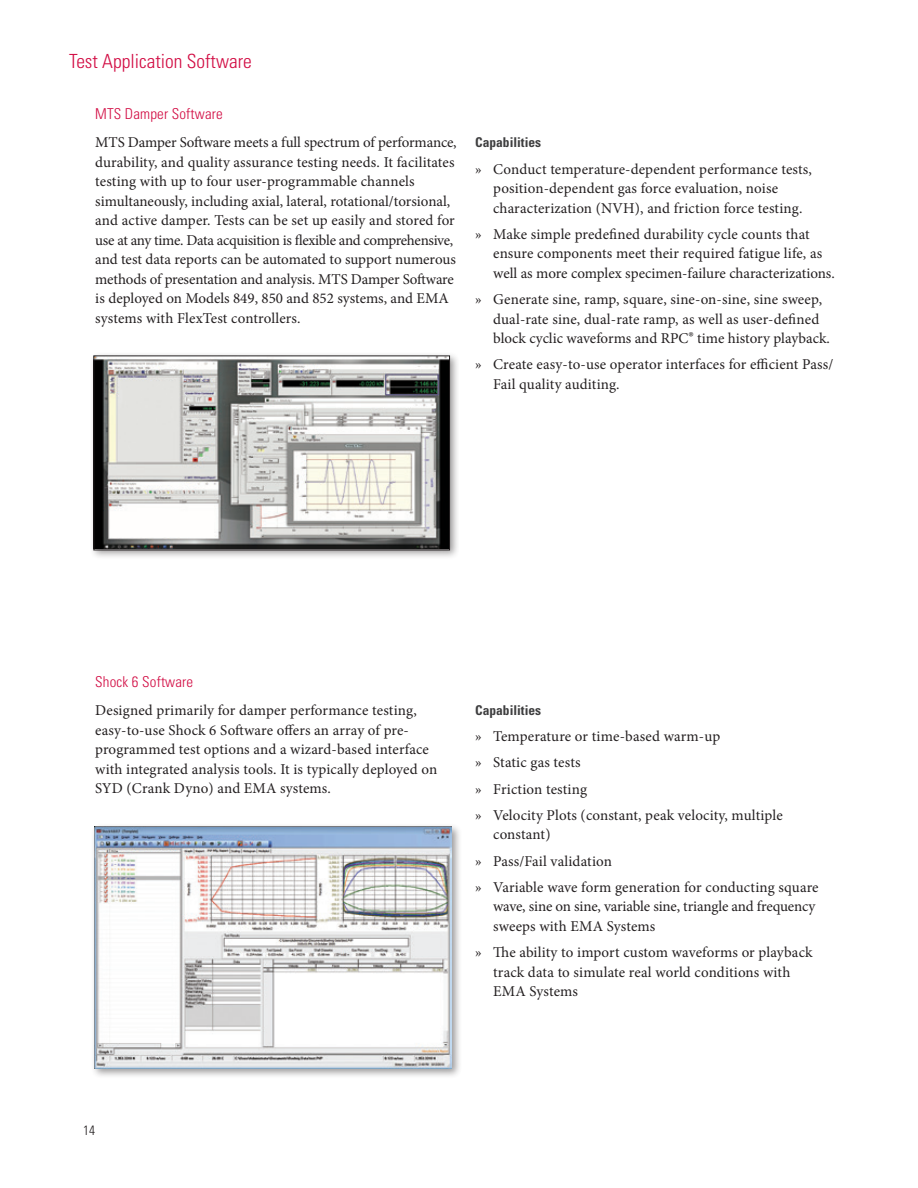
<style>
.page{position:relative;width:918px;height:1188px;background:#fff}
.page>*{position:absolute;margin:0;border:0;box-sizing:border-box;transform-origin:0 0}
.t1{font:300 condensed 19.5px "Univers LT Std";color:#d20d44}
.t2{font:15px/19.5px "Minion Pro";letter-spacing:.005em;color:#231f20}
.t3{font:300 condensed 15px "Univers LT Std";letter-spacing:.01em;color:#d20d44}
.t4{font:700 condensed 13.5px "Univers LT Std";color:#3e3e3f}
.t5{font:300 condensed 13.5px "Univers LT Std";color:#231f20}
.s1{font-size:16.5px}
</style>
<div class="page">
<div style="left:91px;top:822px;width:371px;height:257px;background:#231f20;opacity:.45"></div>
<img style="left:95px;top:826px;width:357px;height:242px">
<div style="left:89px;top:351px;width:370px;height:209px;background:#231f20;opacity:.45"></div>
<img style="left:96px;top:358px;width:352px;height:190px">
<div style="left:94px;top:356px;width:356px;height:194px;border:1px solid #231f20"></div>
<h1 class="t1" style="left:69px;top:50px;width:184px">Test Application Software</h1>
<p class="t3" style="left:95px;top:105px;width:129px">MTS Damper Software</p>
<p class="t2" style="left:95px;top:133px;width:363px">MTS Damper Software meets a full spectrum of performance, durability, and quality assurance testing needs. It facilitates testing with up to four user-programmable channels simultaneously, including axial, lateral, rotational/torsional, and active damper. Tests can be set up easily and stored for use at any time. Data acquisition is flexible and comprehensive, and test data reports can be automated to support numerous methods of presentation and analysis. MTS Damper Software is deployed on Models 849, 850 and 852 systems, and EMA systems with FlexTest controllers.</p>
<p class="t4" style="left:475px;top:134px;width:68px">Capabilities</p>
<p class="t2" style="left:493px;top:159px;width:320px;text-indent:-18px">» Conduct temperature-dependent performance tests, position-dependent gas force evaluation, noise characterization (NVH), and friction force testing.</p>
<p class="t2" style="left:493px;top:224px;width:343px;text-indent:-18px">» Make simple predefined durability cycle counts that ensure components meet their required fatigue life, as well as more complex specimen-failure characterizations.</p>
<p class="t2" style="left:493px;top:290px;width:338px;text-indent:-18px">» Generate sine, ramp, square, sine-on-sine, sine sweep, dual-rate sine, dual-rate ramp, as well as user-defined block cyclic waveforms and RPC<span class="s1">®</span> time history playback.</p>
<p class="t2" style="left:493px;top:355px;width:342px;text-indent:-18px">» Create easy-to-use operator interfaces for efficient Pass/<br>Fail quality auditing.</p>
<p class="t3" style="left:95px;top:673px;width:100px">Shock 6 Software</p>
<p class="t2" style="left:95px;top:701px;width:344px">Designed primarily for damper performance testing, easy-to-use Shock 6 Software offers an array of pre&shy;programmed test options and a wizard-based interface with integrated analysis tools. It is typically deployed on SYD (Crank Dyno) and EMA systems.</p>
<p class="t4" style="left:475px;top:702px;width:68px">Capabilities</p>
<p class="t2" style="left:475px;top:723px;width:309px;line-height:26.2px">» Temperature or time-based warm-up<br>» Static gas tests<br>» Friction testing<br>» Velocity Plots (constant, peak velocity, multiple</p>
<p class="t2" style="left:475px;top:821px;width:345px;line-height:26.2px;text-indent:18px">constant)<br>» Pass/Fail validation<br>» Variable wave form generation for conducting square</p>
<p class="t2" style="left:493px;top:897px;width:324px">wave, sine on sine, variable sine, triangle and frequency sweeps with EMA Systems</p>
<p class="t2" style="left:493px;top:943px;width:321px;text-indent:-18px">» The ability to import custom waveforms or playback track data to simulate real world conditions with<br>EMA Systems</p>
<p class="t5" style="left:83px;top:1122px;width:13px">14</p>
</div>
